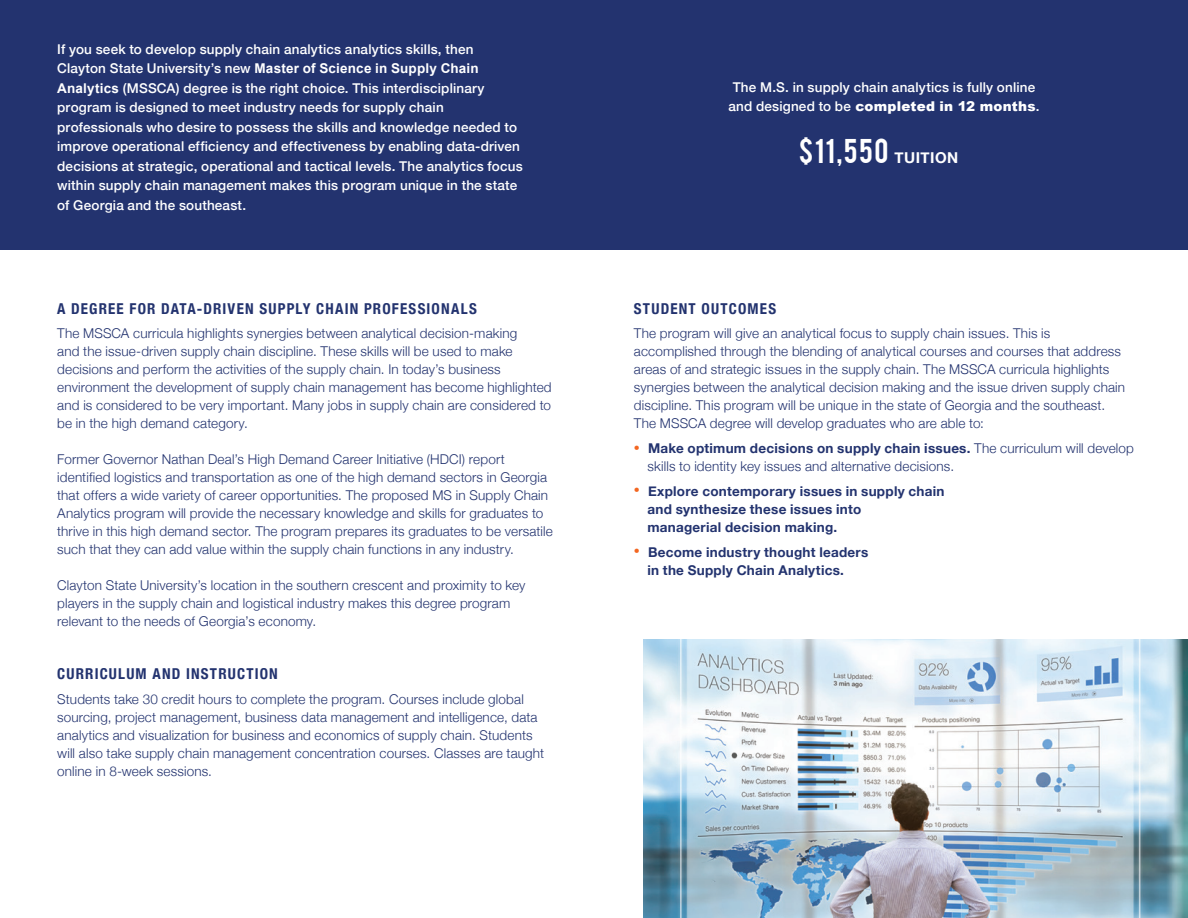
<style>
.page{position:relative;width:1188px;height:918px;background:#fff}
.page>*{position:absolute;margin:0;border:0;box-sizing:border-box;transform-origin:0 0}
.t1{font:27px "Bebas";color:#fff}
.t2{font:700 condensed 15px "Helvetica Neue";letter-spacing:.08em;color:#23336f}
.t3{font:300 13.5px/18px "Helvetica Neue";letter-spacing:.01em;color:#23336f}
.t4{font:500 13.5px/19.5px "Helvetica Neue";letter-spacing:.01em;color:#fff}
.t5{font:700 13.5px/18px "Helvetica Neue";letter-spacing:.02em;color:#23336f}
.t6{font:700 13.5px "Arial";letter-spacing:.01em;color:#fff}
.t7{font:900 13.5px "Arial";letter-spacing:.015em;color:#fff}
.s1{font-family:"Helvetica Neue";font-weight:500}
.s2{font-family:"Arial";font-weight:700}
.s3{font-family:"Helvetica Neue";font-weight:700;font-size:15px}
.s4{font-size:12px;color:#f36621}
.s5{font-weight:700}
.s6{font-weight:300;font-size:12px;color:#f36621}
</style>
<div class="page">
<div style="left:594px;top:0;width:594px;height:249px;background:#23336f"></div>
<div style="left:0;top:0;width:594px;height:249px;background:#23336f"></div>
<img style="left:643px;top:639px;width:545px;height:279px">
<p class="t4" style="left:57px;top:38px;width:418px">If you seek to develop supply chain analytics analytics skills, then</p>
<p class="t6" style="left:57px;top:60px;width:423px"><span class="s1">Clayton State University’s new</span> Master of Science in Supply Chain</p>
<p class="t4" style="left:57px;top:77px;width:467px"><span class="s2">Analytics</span> (MSSCA) degree is the right choice. This interdisciplinary program is designed to meet industry needs for supply chain professionals who desire to possess the skills and knowledge needed to improve operational efficiency and effectiveness by enabling data-driven decisions at strategic, operational and tactical levels. The analytics focus within supply chain management makes this program unique in the state of Georgia and the southeast.</p>
<p class="t4" style="left:733px;top:76px;width:304px">The M.S. in supply chain analytics is fully online</p>
<p class="t7" style="left:728px;top:97px;width:313px"><span class="s1">and designed to be</span> completed in 12 months<span class="s1">.</span></p>
<h1 class="t1" style="left:799px;top:131px;width:161px">$11,550 <span class="s3">TUITION</span></h1>
<p class="t2" style="left:57px;top:296px;width:421px">A DEGREE FOR DATA-DRIVEN SUPPLY CHAIN PROFESSIONALS</p>
<p class="t3" style="left:57px;top:324px;width:496px">The MSSCA curricula highlights synergies between analytical decision-making<br>and the issue-driven supply chain discipline. These skills will be used to make decisions and perform the activities of the supply chain. In today’s business environment the development of supply chain management has become highlighted and is considered to be very important. Many jobs in supply chain are considered to be in the high demand category.</p>
<p class="t3" style="left:57px;top:450px;width:497px">Former Governor Nathan Deal’s High Demand Career Initiative (HDCI) report identified logistics and transportation as one of the high demand sectors in Georgia that offers a wide variety of career opportunities. The proposed MS in Supply Chain Analytics program will provide the necessary knowledge and skills for graduates to thrive in this high demand sector. The program prepares its graduates to be versatile such that they can add value within the supply chain functions in any industry.</p>
<p class="t3" style="left:57px;top:575px;width:470px">Clayton State University’s location in the southern crescent and proximity to key players in the supply chain and logistical industry makes this degree program relevant to the needs of Georgia’s economy.</p>
<p class="t2" style="left:57px;top:661px;width:222px">CURRICULUM AND INSTRUCTION</p>
<p class="t3" style="left:57px;top:689px;width:488px">Students take 30 credit hours to complete the program. Courses include global sourcing, project management, business data management and intelligence, data analytics and visualization for business and economics of supply chain. Students will also take supply chain management concentration courses. Classes are taught online in 8-week sessions.</p>
<p class="t2" style="left:634px;top:296px;width:144px">STUDENT OUTCOMES</p>
<p class="t3" style="left:634px;top:324px;width:493px">The program will give an analytical focus to supply chain issues. This is accomplished through the blending of analytical courses and courses that address areas of and strategic issues in the supply chain. The MSSCA curricula highlights synergies between the analytical decision making and the issue driven supply chain discipline. This program will be unique in the state of Georgia and the southeast.<br>The MSSCA degree will develop graduates who are able to:</p>
<p class="t3" style="left:647px;top:438px;width:488px;text-indent:-14px"><span class="s4">•</span> <span class="s5">Make optimum decisions on supply chain issues.</span> The curriculum will develop skills to identity key issues and alternative decisions.</p>
<p class="t5" style="left:647px;top:482px;width:299px;text-indent:-14px"><span class="s6">•</span> Explore contemporary issues in supply chain and synthesize these issues into<br>managerial decision making.</p>
<p class="t5" style="left:647px;top:543px;width:222px;text-indent:-13px"><span class="s6">•</span> Become industry thought leaders in the Supply Chain Analytics.</p>
</div>
